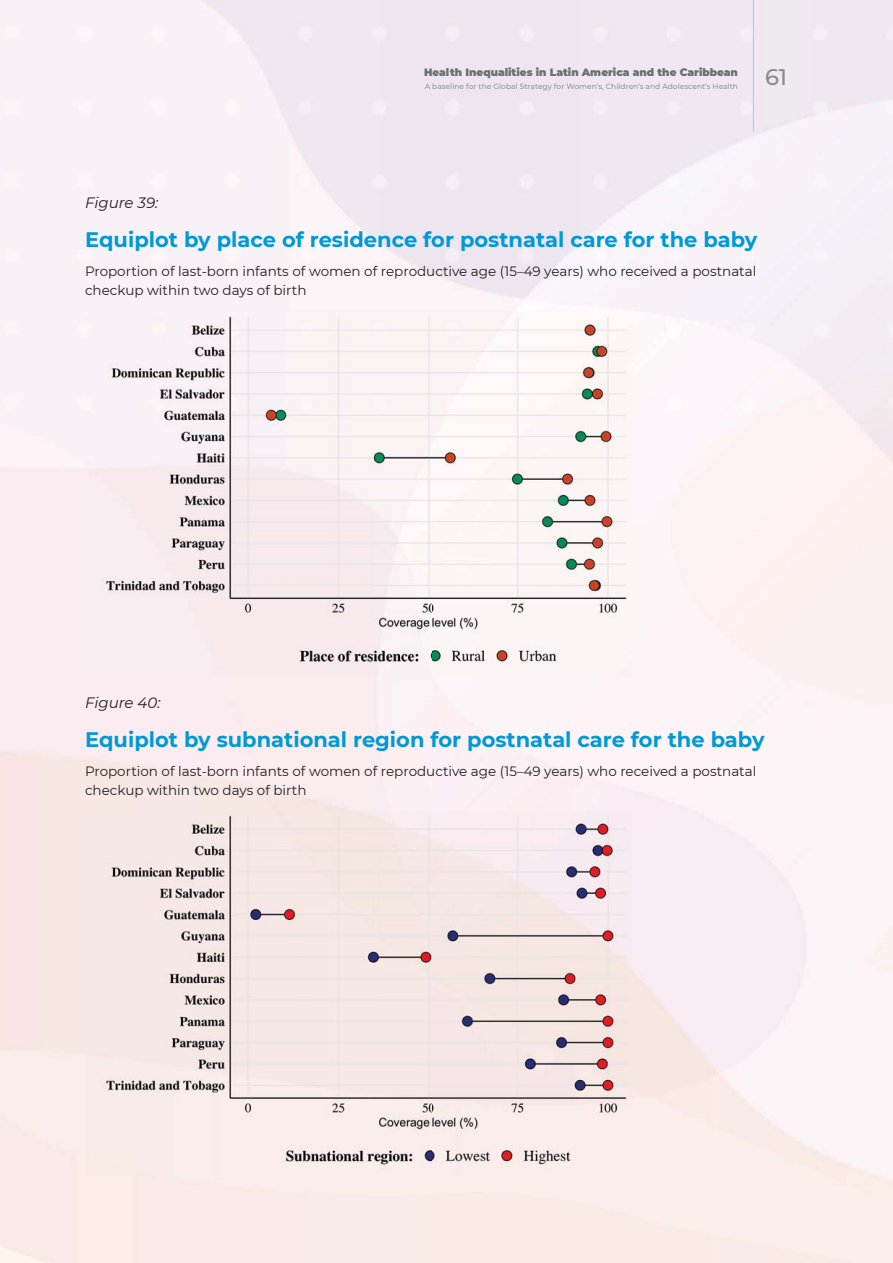
<style>
.page{position:relative;width:893px;height:1263px;background:#fff}
.page>*{position:absolute;margin:0;border:0;box-sizing:border-box;transform-origin:0 0}
.t1{font:500 22.5px "Montserrat";color:#888a8c}
.t2{font:700 21px "Montserrat";color:#0099d6}
.t3{font:italic 15px "Montserrat";color:#231f20}
.t4{font:13.5px/19.5px "Montserrat";color:#231f20}
.t5{font:900 10.5px "Montserrat";color:#6d6e70}
.t6{font:500 7.5px "Montserrat";color:#939598}
</style>
<div class="page">
<hr style="left:753px;top:0;width:1px;height:132px;background:#a7cbec">
<img style="left:85px;top:811px;width:547px;height:365px">
<img style="left:85px;top:312px;width:547px;height:364px">
<p class="t5" style="left:424px;top:66px;width:315px">Health Inequalities in Latin America and the Caribbean</p>
<p class="t6" style="left:425px;top:81px;width:315px">A baseline for the Global Strategy for Women’s, Children’s and Adolescent’s Health</p>
<h1 class="t1" style="left:765px;top:63px;width:24px">61</h1>
<p class="t3" style="left:85px;top:194px;width:75px">Figure 39:</p>
<h2 class="t2" style="left:85px;top:227px;width:674px">Equiplot by place of residence for postnatal care for the baby</h2>
<p class="t4" style="left:85px;top:261px;width:673px">Proportion of last-born infants of women of reproductive age (15–49 years) who received a postnatal checkup within two days of birth</p>
<p class="t3" style="left:85px;top:693px;width:77px">Figure 40:</p>
<h2 class="t2" style="left:85px;top:727px;width:681px">Equiplot by subnational region for postnatal care for the baby</h2>
<p class="t4" style="left:85px;top:761px;width:673px">Proportion of last-born infants of women of reproductive age (15–49 years) who received a postnatal checkup within two days of birth</p>
</div>
